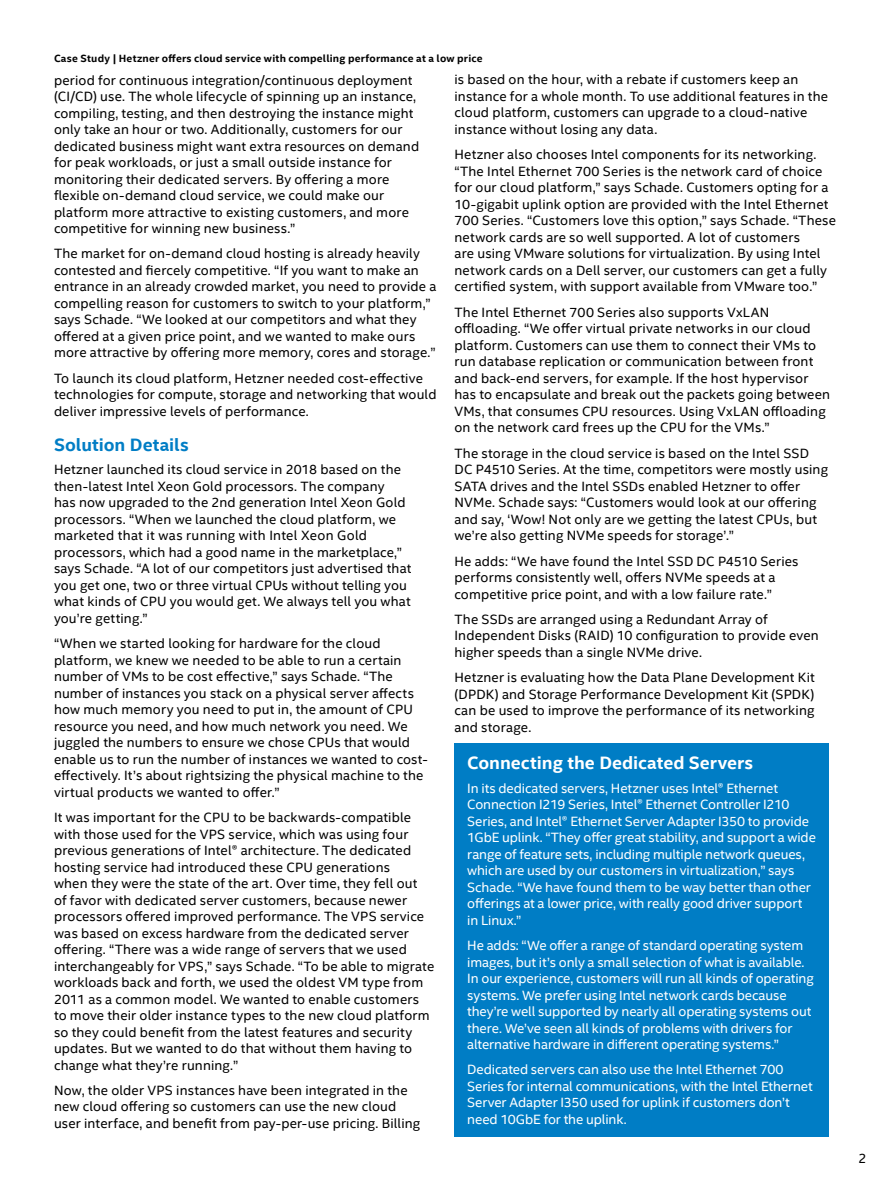
<style>
.page{position:relative;width:891px;height:1188px;background:#fff}
.page>*{position:absolute;margin:0;border:0;box-sizing:border-box;transform-origin:0 0}
.t1{font:700 18px "Intel Clear";color:#fff}
.t2{font:700 18px "Intel Clear";color:#007dc5}
.t3{font:13.5px/16.5px "Intel Clear";letter-spacing:.01em;color:#000}
.t4{font:13.5px/16.5px "Intel Clear";letter-spacing:-.01em;color:#fff}
.t5{font:700 10.5px "Intel Clear";letter-spacing:.02em;color:#000}
</style>
<div class="page">
<div style="left:454px;top:743px;width:375px;height:394px;background:#007dc5"></div>
<p class="t5" style="left:54px;top:51px;width:430px">Case Study | Hetzner offers cloud service with compelling performance at a low price</p>
<p class="t3" style="left:54px;top:71px;width:367px">period for continuous integration/continuous deployment (CI/CD) use. The whole lifecycle of spinning up an instance, compiling, testing, and then destroying the instance might only take an hour or two. Additionally, customers for our dedicated business might want extra resources on demand for peak workloads, or just a small outside instance for monitoring their dedicated servers. By offering a more flexible on-demand cloud service, we could make our platform more attractive to existing customers, and more competitive for winning new business.”</p>
<p class="t3" style="left:54px;top:245px;width:384px">The market for on-demand cloud hosting is already heavily contested and fiercely competitive. “If you want to make an entrance in an already crowded market, you need to provide a compelling reason for customers to switch to your platform,” says Schade. “We looked at our competitors and what they offered at a given price point, and we wanted to make ours more attractive by offering more memory, cores and storage.”</p>
<p class="t3" style="left:54px;top:370px;width:384px">To launch its cloud platform, Hetzner needed cost-effective technologies for compute, storage and networking that would deliver impressive levels of performance.</p>
<h1 class="t2" style="left:54px;top:432px;width:136px">Solution Details</h1>
<p class="t3" style="left:54px;top:461px;width:359px">Hetzner launched its cloud service in 2018 based on the then-latest Intel Xeon Gold processors. The company<br>has now upgraded to the 2nd generation Intel Xeon Gold processors. “When we launched the cloud platform, we marketed that it was running with Intel Xeon Gold processors, which had a good name in the marketplace,” says Schade. “A lot of our competitors just advertised that you get one, two or three virtual CPUs without telling you what kinds of CPU you would get. We always tell you what you’re getting.”</p>
<p class="t3" style="left:54px;top:635px;width:375px">“When we started looking for hardware for the cloud platform, we knew we needed to be able to run a certain number of VMs to be cost effective,” says Schade. “The number of instances you stack on a physical server affects how much memory you need to put in, the amount of CPU resource you need, and how much network you need. We juggled the numbers to ensure we chose CPUs that would enable us to run the number of instances we wanted to cost&shy;effectively. It’s about rightsizing the physical machine to the virtual products we wanted to offer.”</p>
<p class="t3" style="left:54px;top:809px;width:382px">It was important for the CPU to be backwards-compatible with those used for the VPS service, which was using four previous generations of Intel® architecture. The dedicated hosting service had introduced these CPU generations<br>when they were the state of the art. Over time, they fell out<br>of favor with dedicated server customers, because newer processors offered improved performance. The VPS service was based on excess hardware from the dedicated server offering. “There was a wide range of servers that we used interchangeably for VPS,” says Schade. “To be able to migrate workloads back and forth, we used the oldest VM type from 2011 as a common model. We wanted to enable customers to move their older instance types to the new cloud platform so they could benefit from the latest features and security updates. But we wanted to do that without them having to change what they’re running.”</p>
<p class="t3" style="left:54px;top:1082px;width:368px">Now, the older VPS instances have been integrated in the new cloud offering so customers can use the new cloud user interface, and benefit from pay-per-use pricing. Billing</p>
<p class="t3" style="left:455px;top:71px;width:375px">is based on the hour, with a rebate if customers keep an instance for a whole month. To use additional features in the cloud platform, customers can upgrade to a cloud-native instance without losing any data.</p>
<p class="t3" style="left:455px;top:146px;width:383px">Hetzner also chooses Intel components for its networking. “The Intel Ethernet 700 Series is the network card of choice for our cloud platform,” says Schade. Customers opting for a 10-gigabit uplink option are provided with the Intel Ethernet 700 Series. “Customers love this option,” says Schade. “These network cards are so well supported. A lot of customers<br>are using VMware solutions for virtualization. By using Intel network cards on a Dell server, our customers can get a fully certified system, with support available from VMware too.”</p>
<p class="t3" style="left:455px;top:303px;width:377px">The Intel Ethernet 700 Series also supports VxLAN offloading. “We offer virtual private networks in our cloud platform. Customers can use them to connect their VMs to run database replication or communication between front and back-end servers, for example. If the host hypervisor has to encapsulate and break out the packets going between VMs, that consumes CPU resources. Using VxLAN offloading on the network card frees up the CPU for the VMs.”</p>
<p class="t3" style="left:455px;top:444px;width:375px">The storage in the cloud service is based on the Intel SSD DC P4510 Series. At the time, competitors were mostly using SATA drives and the Intel SSDs enabled Hetzner to offer NVMe. Schade says: “Customers would look at our offering and say, ‘Wow! Not only are we getting the latest CPUs, but we’re also getting NVMe speeds for storage’.”</p>
<p class="t3" style="left:455px;top:552px;width:346px">He adds: “We have found the Intel SSD DC P4510 Series performs consistently well, offers NVMe speeds at a competitive price point, and with a low failure rate.”</p>
<p class="t3" style="left:455px;top:611px;width:366px">The SSDs are arranged using a Redundant Array of<br>Independent Disks (RAID) 10 configuration to provide even higher speeds than a single NVMe drive.</p>
<p class="t3" style="left:455px;top:669px;width:362px;text-align:justify">Hetzner is evaluating how the Data Plane Development Kit (DPDK) and Storage Performance Development Kit (SPDK) can be used to improve the performance of its networking and storage.</p>
<h1 class="t1" style="left:467px;top:751px;width:287px">Connecting the Dedicated Servers</h1>
<p class="t4" style="left:467px;top:779px;width:350px">In its dedicated servers, Hetzner uses Intel® Ethernet Connection I219 Series, Intel® Ethernet Controller I210<br>Series, and Intel® Ethernet Server Adapter I350 to provide 1GbE uplink. “They offer great stability, and support a wide range of feature sets, including multiple network queues, which are used by our customers in virtualization,” says Schade. “We have found them to be way better than other offerings at a lower price, with really good driver support in Linux.”</p>
<p class="t4" style="left:467px;top:937px;width:348px">He adds: “We offer a range of standard operating system images, but it’s only a small selection of what is available.<br>In our experience, customers will run all kinds of operating systems. We prefer using Intel network cards because they’re well supported by nearly all operating systems out there. We’ve seen all kinds of problems with drivers for alternative hardware in different operating systems.”</p>
<p class="t4" style="left:467px;top:1061px;width:347px">Dedicated servers can also use the Intel Ethernet 700<br>Series for internal communications, with the Intel Ethernet Server Adapter I350 used for uplink if customers don’t need 10GbE for the uplink.</p>
<p class="t3" style="left:858px;top:1150px;width:10px">2</p>
</div>
